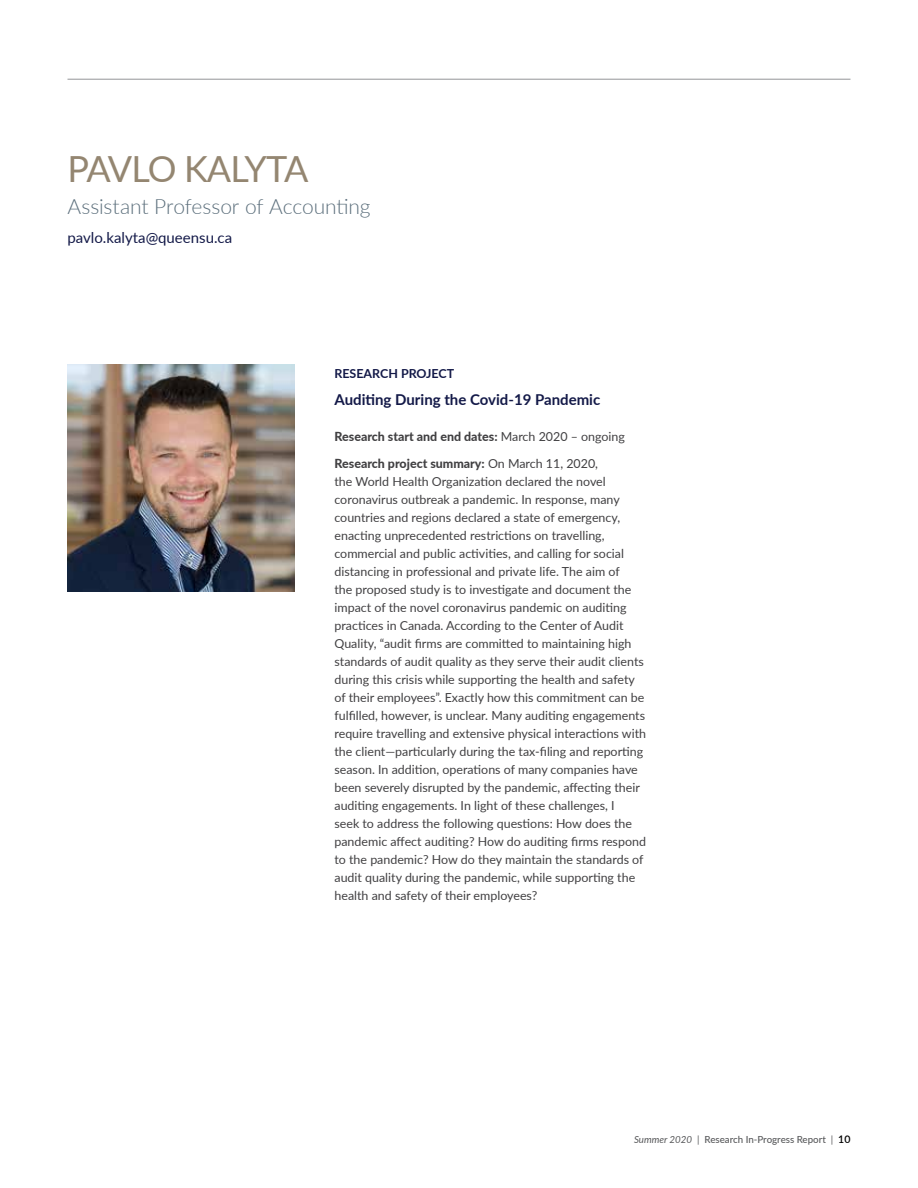
<style>
.page{position:relative;width:918px;height:1188px;background:#fff}
.page>*{position:absolute;margin:0;border:0;box-sizing:border-box;transform-origin:0 0}
.t1{font:36px "Lato";letter-spacing:-.06em;color:#948671}
.t2{font:300 21px "Lato";letter-spacing:-.005em;color:#5c6f7c}
.t3{font:700 15px "Lato";color:#131948}
.t4{font:15px "Lato";color:#131948}
.t5{font:12.45px/18px "Lato";color:#414042}
.t6{font:800 12.45px/27px "Lato";color:#414042}
.t7{font:700 12.45px "Lato";color:#131948}
.t8{font:500 9.75px "Lato";color:#58595b}
.s1{font-weight:400}
.s2{font-weight:400;font-style:italic}
.s3{font-weight:600;font-size:10.5px;color:#000}
</style>
<div class="page">
<hr style="left:68px;top:79px;width:783px;height:1px;background:#939598">
<img style="left:68px;top:365px;width:226px;height:227px">
<h1 class="t1" style="left:68px;top:143px;width:242px">PAVLO KALYTA</h1>
<h2 class="t2" style="left:68px;top:192px;width:305px">Assistant Professor of Accounting</h2>
<p class="t4" style="left:68px;top:227px;width:166px">pavlo.kalyta@queensu.ca</p>
<p class="t7" style="left:334px;top:364px;width:121px">RESEARCH PROJECT</p>
<p class="t3" style="left:334px;top:388px;width:267px">Auditing During the Covid-19 Pandemic</p>
<p class="t6" style="left:334px;top:422px;width:292px">Research start and end dates: <span class="s1">March 2020 – ongoing<br></span>Research project summary: <span class="s1">On March 11, 2020,</span></p>
<p class="t5" style="left:334px;top:472px;width:313px">the World Health Organization declared the novel coronavirus outbreak a pandemic. In response, many countries and regions declared a state of emergency, enacting unprecedented restrictions on travelling, commercial and public activities, and calling for social distancing in professional and private life. The aim of<br>the proposed study is to investigate and document the impact of the novel coronavirus pandemic on auditing practices in Canada. According to the Center of Audit Quality, “audit firms are committed to maintaining high standards of audit quality as they serve their audit clients during this crisis while supporting the health and safety of their employees”. Exactly how this commitment can be fulfilled, however, is unclear. Many auditing engagements require travelling and extensive physical interactions with the client—particularly during the tax-filing and reporting season. In addition, operations of many companies have been severely disrupted by the pandemic, affecting their auditing engagements. In light of these challenges, I<br>seek to address the following questions: How does the pandemic affect auditing? How do auditing firms respond to the pandemic? How do they maintain the standards of audit quality during the pandemic, while supporting the health and safety of their employees?</p>
<p class="t8" style="left:634px;top:1132px;width:218px"><span class="s2">Summer 2020</span> <span class="s1">|</span> Research In-Progress Report <span class="s1">|</span> <span class="s3">10</span></p>
</div>
